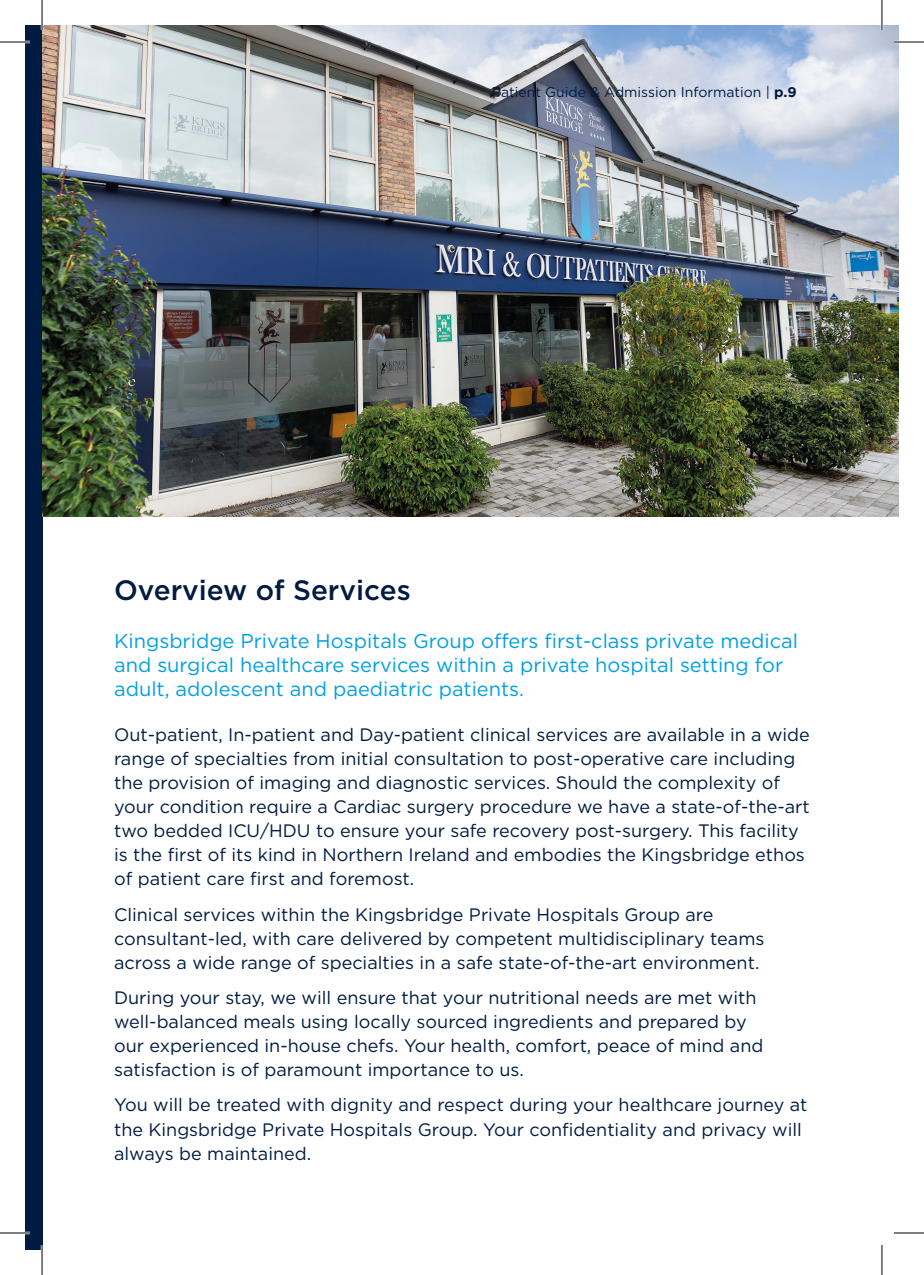
<style>
.page{position:relative;width:924px;height:1275px;background:#fff}
.page>*{position:absolute;margin:0;border:0;box-sizing:border-box;transform-origin:0 0}
.t1{font:500 28px "Gotham";color:#001b41}
.t2{font:20px/24px "Gotham";color:#009fe3}
.t3{font:18px/24px "Gotham";color:#001b41}
.t4{font:14px "Gotham";color:#001b41}
.s1{font-weight:700}
</style>
<div class="page">
<div style="left:25px;top:25px;width:17px;height:1225px;background:#001b41"></div>
<img style="left:42px;top:25px;width:856px;height:491px">
<hr style="left:0;top:41px;width:30px;height:2px;background:#fff">
<hr style="left:893px;top:41px;width:30px;height:2px;background:#fff">
<hr style="left:0;top:1231px;width:30px;height:3px;background:#fff">
<hr style="left:41px;top:0;width:2px;height:30px;background:#fff">
<hr style="left:41px;top:1245px;width:2px;height:30px;background:#fff">
<hr style="left:880px;top:0;width:2px;height:30px;background:#fff">
<hr style="left:0;top:42px;width:30px;height:1px;background:#000">
<hr style="left:893px;top:42px;width:30px;height:1px;background:#000">
<hr style="left:0;top:1232px;width:30px;height:1px;background:#000">
<hr style="left:893px;top:1232px;width:30px;height:1px;background:#000">
<hr style="left:42px;top:0;width:1px;height:30px;background:#000">
<hr style="left:42px;top:1245px;width:1px;height:30px;background:#000">
<hr style="left:881px;top:0;width:1px;height:30px;background:#000">
<hr style="left:881px;top:1245px;width:1px;height:30px;background:#000">
<p class="t4" style="left:491px;top:83px;width:306px">Patient Guide &amp; Admission Information | <span class="s1">p.9</span></p>
<p class="t1" style="left:114px;top:571px;width:298px">Overview of Services</p>
<p class="t2" style="left:114px;top:628px;width:685px">Kingsbridge Private Hospitals Group offers first-class private medical and surgical healthcare services within a private hospital setting for adult, adolescent and paediatric patients.</p>
<p class="t3" style="left:114px;top:722px;width:697px">Out-patient, In-patient and Day-patient clinical services are available in a wide range of specialties from initial consultation to post-operative care including the provision of imaging and diagnostic services. Should the complexity of your condition require a Cardiac surgery procedure we have a state-of-the-art two bedded ICU/HDU to ensure your safe recovery post-surgery. This facility is the first of its kind in Northern Ireland and embodies the Kingsbridge ethos of patient care first and foremost.</p>
<p class="t3" style="left:114px;top:902px;width:651px">Clinical services within the Kingsbridge Private Hospitals Group are consultant-led, with care delivered by competent multidisciplinary teams across a wide range of specialties in a safe state-of-the-art environment.</p>
<p class="t3" style="left:114px;top:985px;width:650px">During your stay, we will ensure that your nutritional needs are met with well-balanced meals using locally sourced ingredients and prepared by our experienced in-house chefs. Your health, comfort, peace of mind and satisfaction is of paramount importance to us.</p>
<p class="t3" style="left:114px;top:1092px;width:694px">You will be treated with dignity and respect during your healthcare journey at the Kingsbridge Private Hospitals Group. Your confidentiality and privacy will always be maintained.</p>
</div>
